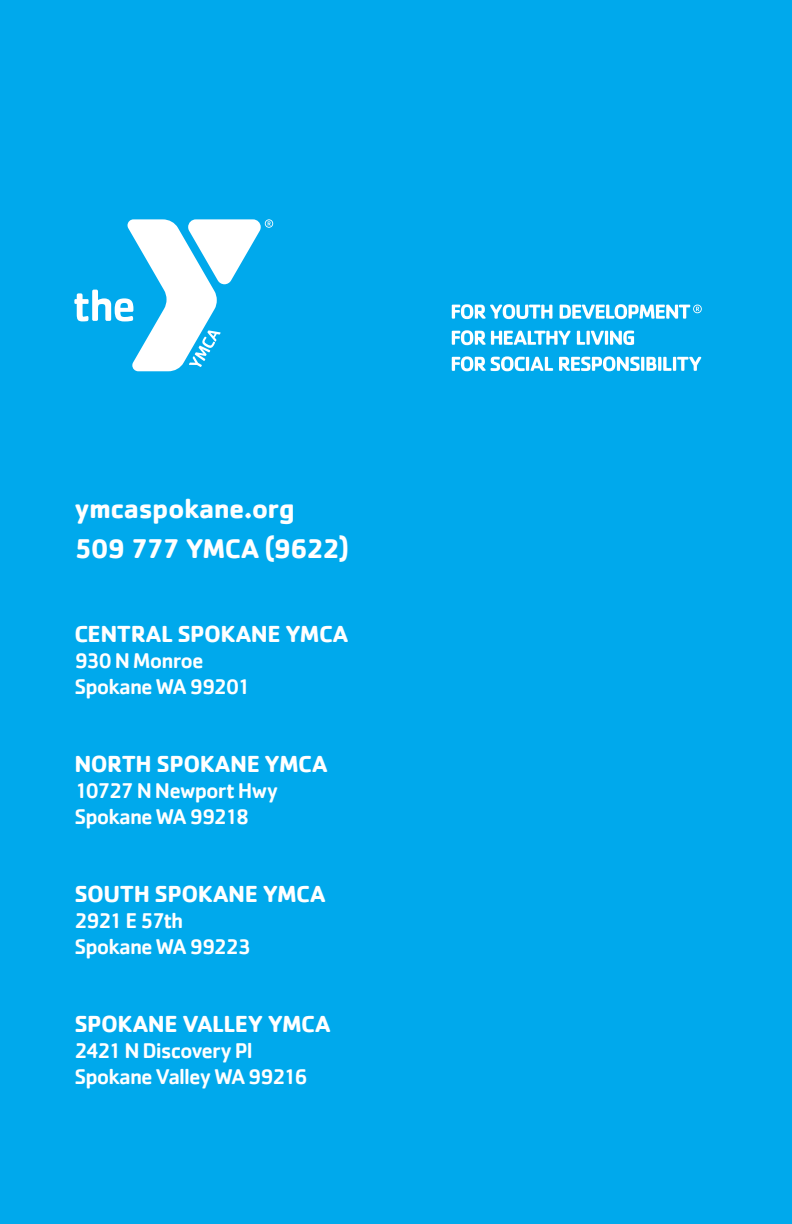
<style>
.page{position:relative;width:792px;height:1224px;background:#00a9ec}
.page>*{position:absolute;margin:0;border:0;box-sizing:border-box;transform-origin:0 0}
.t1{font:700 28px/40px "Cachet";letter-spacing:-.025em;color:#fff}
.t2{font:700 24px "Cachet";letter-spacing:-.02em;color:#fff}
.t3{font:500 22px/26px "Cachet";letter-spacing:-.05em;color:#fff}
.t4{font:500 22px/26px "Cachet";letter-spacing:-.07em;color:#fff}
</style>
<div class="page">
<svg style="left:74px;top:219px;width:199px;height:152px"></svg>
<svg style="left:452px;top:304px;width:100px;height:15px"></svg>
<svg style="left:452px;top:330px;width:119px;height:15px"></svg>
<svg style="left:577px;top:331px;width:57px;height:14px"></svg>
<svg style="left:452px;top:356px;width:101px;height:15px"></svg>
<svg style="left:559px;top:356px;width:142px;height:15px"></svg>
<svg style="left:560px;top:304px;width:142px;height:15px"></svg>
<p class="t1" style="left:74px;top:488px;width:276px">ymcaspokane.org<br>509 777 YMCA (9622)</p>
<p class="t2" style="left:74px;top:618px;width:276px">CENTRAL SPOKANE YMCA</p>
<p class="t3" style="left:74px;top:647px;width:178px">930 N Monroe<br>Spokane WA 99201</p>
<p class="t2" style="left:74px;top:748px;width:255px">NORTH SPOKANE YMCA</p>
<p class="t3" style="left:74px;top:777px;width:205px">10727 N Newport Hwy<br>Spokane WA 99218</p>
<p class="t2" style="left:74px;top:878px;width:253px">SOUTH SPOKANE YMCA</p>
<p class="t4" style="left:74px;top:907px;width:179px">2921 E 57th<br>Spokane WA 99223</p>
<p class="t2" style="left:74px;top:1008px;width:258px">SPOKANE VALLEY YMCA</p>
<p class="t3" style="left:74px;top:1037px;width:235px">2421 N Discovery Pl<br>Spokane Valley WA 99216</p>
</div>
